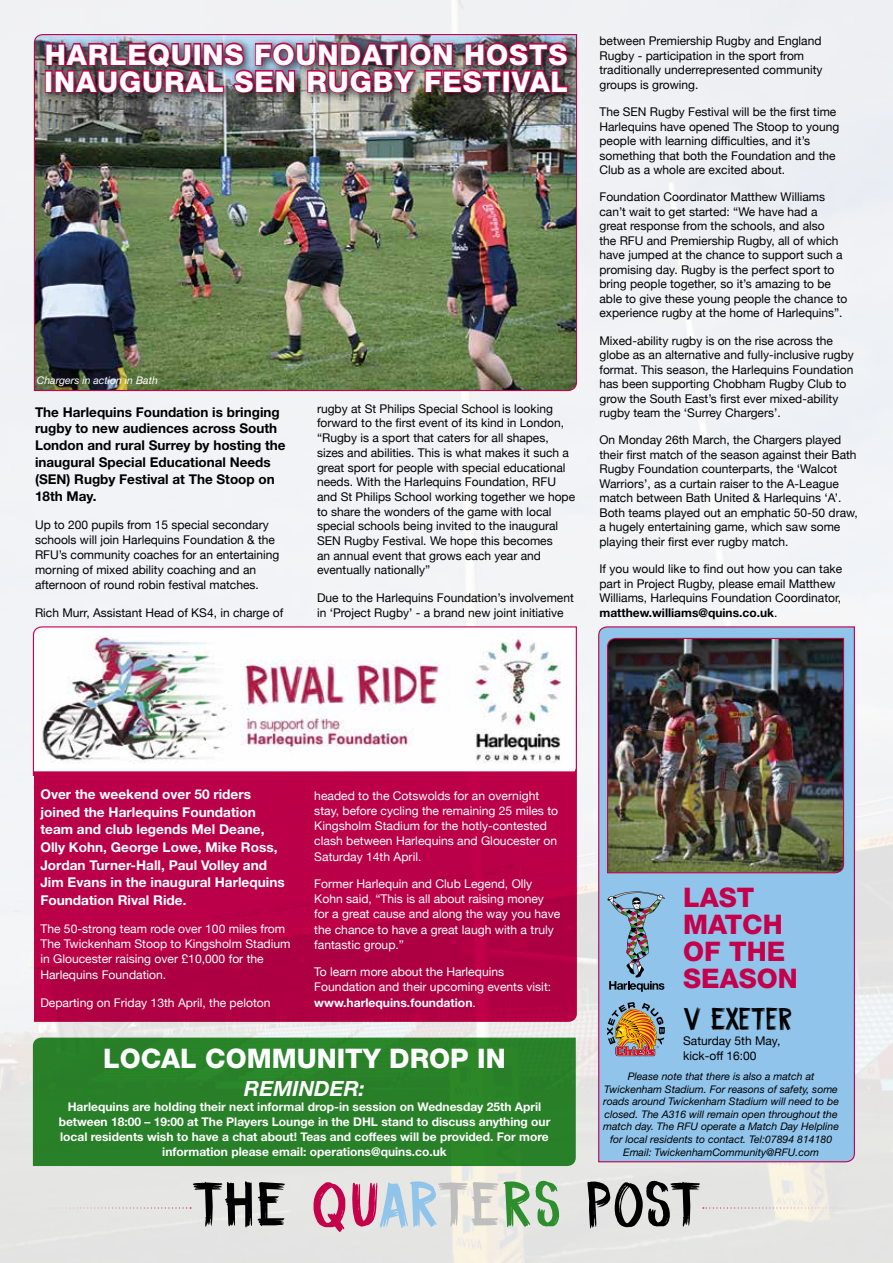
<style>
.page{position:relative;width:893px;height:1263px;background:#fff}
.page>*{position:absolute;margin:0;border:0;box-sizing:border-box;transform-origin:0 0}
.t1{font:63px "DK Coal Brush";letter-spacing:-.005em;color:#000}
.t2{font:31.5px "DK Coal Brush";letter-spacing:-.04em;color:#000}
.t3{font:800 28.5px/27px "Helvetica Neue";letter-spacing:.03em;color:#fff}
.t4{font:800 27px "Helvetica Neue";color:#fff}
.t5{font:800 27px/27px "Helvetica Neue";color:#c4014b}
.t6{font:italic 700 21px "Helvetica Neue";color:#fff}
.t7{font:700 13.5px/17.5px "Helvetica Neue";color:#fff}
.t8{font:700 13.5px/16.8px "Helvetica Neue";color:#000}
.t9{font:12px/14.5px "Helvetica Neue";color:#000}
.t10{font:12px/15px "Helvetica Neue";color:#fff}
.t11{font:700 12px/15px "Helvetica Neue";color:#fff;text-align:center}
.t12{font:italic 10.5px/12.6px "Helvetica Neue";color:#000;text-align:center}
.t13{font:italic 10.5px "Helvetica Neue";color:#fff}
.s1{font-weight:700}
.s2{color:#c4014b}
.s3{color:#90c4eb}
.s4{color:#bebebe}
.s5{color:#2d8e2d}
</style>
<div class="page">
<img style="left:0;top:0;width:893px;height:1263px">
<svg style="left:703px;top:1207px;width:156px;height:1px"></svg>
<svg style="left:35px;top:1207px;width:156px;height:1px"></svg>
<div style="left:33px;top:1037px;width:543px;height:129px;background:#288128"></div>
<svg style="left:34px;top:776px;width:543px;height:246px;background:#b60045"></svg>
<img style="left:33px;top:33px;width:545px;height:359px">
<svg style="left:598px;top:626px;width:257px;height:537px;background:#94b5de"></svg>
<img style="left:606px;top:637px;width:239px;height:237px">
<img style="left:32px;top:626px;width:545px;height:150px">
<svg style="left:607px;top:1002px;width:58px;height:54px;background:#a18a6d"></svg>
<img style="left:607px;top:886px;width:58px;height:106px">
<div style="left:40px;top:37px;width:539px;height:67px;background:#000;opacity:.75"></div>
<img style="left:44px;top:35px;width:525px;height:119px">
<h3 class="t3" style="left:44px;top:41px;width:525px">HARLEQUINS FOUNDATION HOSTS<br>INAUGURAL SEN RUGBY FESTIVAL</h3>
<p class="t13" style="left:37px;top:374px;width:122px">Chargers in action in Bath</p>
<p class="t8" style="left:35px;top:403px;width:252px">The Harlequins Foundation is bringing rugby to new audiences across South<br>London and rural Surrey by hosting the inaugural Special Educational Needs (SEN) Rugby Festival at The Stoop on<br>18th May.</p>
<p class="t9" style="left:35px;top:517px;width:246px;line-height:15px">Up to 200 pupils from 15 special secondary schools will join Harlequins Foundation &amp; the RFU’s community coaches for an entertaining morning of mixed ability coaching and an afternoon of round robin festival matches.</p>
<p class="t9" style="left:35px;top:605px;width:250px">Rich Murr, Assistant Head of KS4, in charge of</p>
<p class="t9" style="left:317px;top:401px;width:260px">rugby at St Philips Special School is looking forward to the first event of its kind in London, “Rugby is a sport that caters for all shapes, sizes and abilities. This is what makes it such a great sport for people with special educational needs. With the Harlequins Foundation, RFU and St Philips School working together we hope to share the wonders of the game with local special schools being invited to the inaugural SEN Rugby Festival. We hope this becomes<br>an annual event that grows each year and eventually nationally”</p>
<p class="t9" style="left:317px;top:590px;width:258px">Due to the Harlequins Foundation’s involvement in ‘Project Rugby’ - a brand new joint initiative</p>
<p class="t9" style="left:599px;top:34px;width:224px">between Premiership Rugby and England Rugby - participation in the sport from traditionally underrepresented community groups is growing.</p>
<p class="t9" style="left:599px;top:104px;width:241px">The SEN Rugby Festival will be the first time Harlequins have opened The Stoop to young people with learning difficulties, and it’s something that both the Foundation and the Club as a whole are excited about.</p>
<p class="t9" style="left:599px;top:190px;width:249px">Foundation Coordinator Matthew Williams can’t wait to get started: “We have had a great response from the schools, and also<br>the RFU and Premiership Rugby, all of which have jumped at the chance to support such a promising day. Rugby is the perfect sport to bring people together, so it’s amazing to be able to give these young people the chance to experience rugby at the home of Harlequins”.</p>
<p class="t9" style="left:599px;top:333px;width:256px">Mixed-ability rugby is on the rise across the globe as an alternative and fully-inclusive rugby format. This season, the Harlequins Foundation has been supporting Chobham Rugby Club to grow the South East’s first ever mixed-ability rugby team the ‘Surrey Chargers’.</p>
<p class="t9" style="left:599px;top:433px;width:260px">On Monday 26th March, the Chargers played their first match of the season against their Bath Rugby Foundation counterparts, the ‘Walcot Warriors’, as a curtain raiser to the A-League match between Bath United &amp; Harlequins ‘A’.<br>Both teams played out an emphatic 50-50 draw, a hugely entertaining game, which saw some playing their first ever rugby match.</p>
<p class="t9" style="left:599px;top:561px;width:244px">If you would like to find out how you can take part in Project Rugby, please email Matthew Williams, Harlequins Foundation Coordinator, <span class="s1">matthew.williams@quins.co.uk</span>.</p>
<p class="t7" style="left:40px;top:785px;width:246px">Over the weekend over 50 riders joined the Harlequins Foundation team and club legends Mel Deane,<br>Olly Kohn, George Lowe, Mike Ross,<br>Jordan Turner-Hall, Paul Volley and<br>Jim Evans in the inaugural Harlequins<br>Foundation Rival Ride.</p>
<p class="t10" style="left:40px;top:920px;width:252px">The 50-strong team rode over 100 miles from The Twickenham Stoop to Kingsholm Stadium in Gloucester raising over £10,000 for the Harlequins Foundation.</p>
<p class="t10" style="left:40px;top:994px;width:232px">Departing on Friday 13th April, the peloton</p>
<p class="t10" style="left:314px;top:788px;width:245px">headed to the Cotswolds for an overnight stay, before cycling the remaining 25 miles to Kingsholm Stadium for the hotly-contested clash between Harlequins and Gloucester on Saturday 14th April.</p>
<p class="t10" style="left:314px;top:876px;width:248px">Former Harlequin and Club Legend, Olly Kohn said, “This is all about raising money for a great cause and along the way you have the chance to have a great laugh with a truly fantastic group.”</p>
<p class="t10" style="left:314px;top:964px;width:238px">To learn more about the Harlequins<br>Foundation and their upcoming events visit: <span class="s1">www.harlequins.foundation</span>.</p>
<h3 class="t4" style="left:103px;top:1042px;width:404px">LOCAL COMMUNITY DROP IN</h3>
<h3 class="t6" style="left:244px;top:1075px;width:122px">REMINDER:</h3>
<p class="t11" style="left:59px;top:1098px;width:493px">Harlequins are holding their next informal drop-in session on Wednesday 25th April between 18:00 – 19:00 at The Players Lounge in the DHL stand to discuss anything our local residents wish to have a chat about! Teas and coffees will be provided. For more information please email: operations@quins.co.uk</p>
<h3 class="t5" style="left:683px;top:883px;width:116px">LAST<br>MATCH<br>OF THE<br>SEASON</h3>
<h2 class="t2" style="left:683px;top:1001px;width:111px">V EXETER</h2>
<p class="t9" style="left:683px;top:1033px;width:99px;line-height:15px">Saturday 5th May, kick-off 16:00</p>
<p class="t12" style="left:603px;top:1070px;width:237px">Please note that there is also a match at Twickenham Stadium. For reasons of safety, some roads around Twickenham Stadium will need to be closed. The A316 will remain open throughout the match day. The RFU operate a Match Day Helpline for local residents to contact. Tel:07894 814180<br>Email: TwickenhamCommunity@RFU.com</p>
<h1 class="t1" style="left:191px;top:1168px;width:513px">THE <span class="s2">QU</span><span class="s3">AR</span><span class="s4">TE</span><span class="s5">RS</span> POST</h1>
</div>
